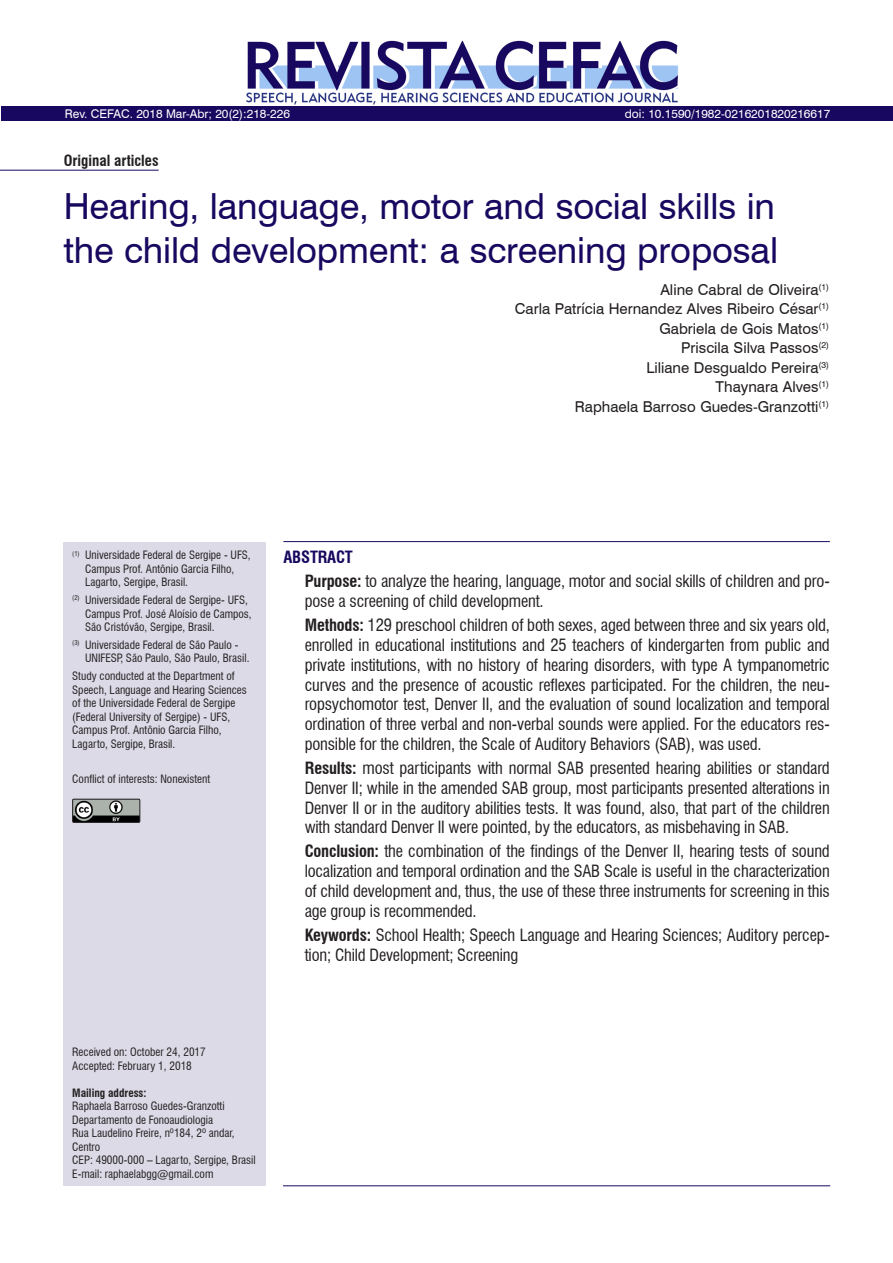
<style>
.page{position:relative;width:893px;height:1263px;background:#fff}
.page>*{position:absolute;margin:0;border:0;box-sizing:border-box;transform-origin:0 0}
.Titulo_só_inglês{font:36px/43.2px "Swiss 721 BT";letter-spacing:-.005em;color:#18085f}
.Resumo_só_ingles{font:condensed 16.5px/19.8px "Swiss 721 BT";letter-spacing:-.01em;color:#231f20;text-align:justify}
.Resumo_título{font:700 condensed 16.5px "Swiss 721 BT";letter-spacing:-.01em;color:#18085f}
.Autor{font:15px "Swiss 721 BT";color:#231f20}
.Tipo_de_artigo{font:700 condensed 15px "Swiss 721 BT";color:#231f20}
.t1{font:12px "Swiss 721 BT";color:#fff}
.Notas{font:condensed 11.25px/13.5px "Swiss 721 BT";color:#231f20}
.Endereço_correspond{font:condensed 11.25px/13.5px "Swiss 721 BT";color:#231f20}
.Notas_sem_paragrafo{font:condensed 11.25px/13.5px "Swiss 721 BT";color:#231f20}
.Endereço_correspond-2{font:700 condensed 11.25px "Swiss 721 BT";color:#231f20}
.s1{font-weight:700}
</style>
<div class="page">
<div style="left:64px;top:542px;width:202px;height:644px;background:#dcdae7"></div>
<img style="left:74px;top:801px;width:64px;height:20px">
<div style="left:72px;top:799px;width:68px;height:24px;border:1px solid #231f20"></div>
<hr style="left:283px;top:541px;width:547px;height:1px;background:#18085f">
<hr style="left:283px;top:1185px;width:547px;height:1px;background:#18085f">
<hr style="left:0;top:170px;width:159px;height:1px;background:#18085f">
<img style="left:246px;top:40px;width:432px;height:65px">
<div style="left:1px;top:106px;width:892px;height:15px;background:#18085f"></div>
<p class="t1" style="left:65px;top:106px;width:227px">Rev. CEFAC. 2018 Mar-Abr; 20(2):218-226</p>
<p class="t1" style="left:625px;top:106px;width:207px">doi: 10.1590/1982-0216201820216617</p>
<p class="Tipo_de_artigo" style="left:64px;top:152px;width:96px">Original articles</p>
<p class="Titulo_só_inglês" style="left:64px;top:183px;width:716px">Hearing, language, motor and social skills in the child development: a screening proposal</p>
<p class="Autor" style="left:660px;top:279px;width:170px">Aline Cabral de Oliveira<sup>(1)</sup></p>
<p class="Autor" style="left:515px;top:299px;width:316px">Carla Patrícia Hernandez Alves Ribeiro César<sup>(1)</sup></p>
<p class="Autor" style="left:659px;top:318px;width:171px">Gabriela de Gois Matos<sup>(1)</sup></p>
<p class="Autor" style="left:681px;top:338px;width:150px">Priscila Silva Passos<sup>(2)</sup></p>
<p class="Autor" style="left:646px;top:357px;width:184px">Liliane Desgualdo Pereira<sup>(3)</sup></p>
<p class="Autor" style="left:716px;top:377px;width:115px">Thaynara Alves<sup>(1)</sup></p>
<p class="Autor" style="left:575px;top:396px;width:256px">Raphaela Barroso Guedes-Granzotti<sup>(1)</sup></p>
<p class="Notas" style="left:85px;top:548px;width:167px;text-indent:-13px"><sup>(1)</sup> Universidade Federal de Sergipe - UFS,<br>Campus Prof. Antônio Garcia Filho,<br>Lagarto, Sergipe, Brasil.</p>
<p class="Notas" style="left:85px;top:593px;width:168px;text-indent:-13px"><sup>(2)</sup> Universidade Federal de Sergipe- UFS,<br>Campus Prof. José Aloísio de Campos,<br>São Cristóvão, Sergipe, Brasil.</p>
<p class="Notas" style="left:85px;top:638px;width:166px;text-indent:-13px"><sup>(3)</sup> Universidade Federal de São Paulo -<br>UNIFESP, São Paulo, São Paulo, Brasil.</p>
<p class="Notas_sem_paragrafo" style="left:72px;top:669px;width:176px">Study conducted at the Department of Speech, Language and Hearing Sciences of the Universidade Federal de Sergipe (Federal University of Sergipe) - UFS, Campus Prof. Antônio Garcia Filho, Lagarto, Sergipe, Brasil.</p>
<p class="Notas" style="left:72px;top:772px;width:139px">Conflict of interests: Nonexistent</p>
<p class="Resumo_título" style="left:283px;top:547px;width:71px">ABSTRACT</p>
<p class="Resumo_só_ingles" style="left:305px;top:571px;width:527px"><span class="s1">Purpose:</span> to analyze the hearing, language, motor and social skills of children and pro&shy;pose a screening of child development.</p>
<p class="Resumo_só_ingles" style="left:305px;top:615px;width:527px"><span class="s1">Methods:</span> 129 preschool children of both sexes, aged between three and six years old, enrolled in educational institutions and 25 teachers of kindergarten from public and private institutions, with no history of hearing disorders, with type A tympanometric curves and the presence of acoustic reflexes participated. For the children, the neu&shy;ropsychomotor test, Denver II, and the evaluation of sound localization and temporal ordination of three verbal and non-verbal sounds were applied. For the educators res&shy;ponsible for the children, the Scale of Auditory Behaviors (SAB), was used.</p>
<p class="Resumo_só_ingles" style="left:305px;top:758px;width:527px"><span class="s1">Results:</span> most participants with normal SAB presented hearing abilities or standard Denver II; while in the amended SAB group, most participants presented alterations in Denver II or in the auditory abilities tests. It was found, also, that part of the children with standard Denver II were pointed, by the educators, as misbehaving in SAB.</p>
<p class="Resumo_só_ingles" style="left:305px;top:841px;width:527px"><span class="s1">Conclusion:</span> the combination of the findings of the Denver II, hearing tests of sound localization and temporal ordination and the SAB Scale is useful in the characterization of child development and, thus, the use of these three instruments for screening in this age group is recommended.</p>
<p class="Resumo_só_ingles" style="left:305px;top:925px;width:527px"><span class="s1">Keywords:</span> School Health; Speech Language and Hearing Sciences; Auditory percep&shy;tion; Child Development; Screening</p>
<p class="Endereço_correspond" style="left:72px;top:1045px;width:135px">Received on: October 24, 2017</p>
<p class="Endereço_correspond" style="left:72px;top:1059px;width:121px">Accepted: February 1, 2018</p>
<p class="Endereço_correspond-2" style="left:72px;top:1086px;width:76px">Mailing address:</p>
<p class="Endereço_correspond" style="left:72px;top:1099px;width:154px">Raphaela Barroso Guedes-Granzotti</p>
<p class="Endereço_correspond" style="left:72px;top:1113px;width:142px">Departamento de Fonoaudiologia</p>
<p class="Endereço_correspond" style="left:72px;top:1126px;width:164px">Rua Laudelino Freire, nº184, 2º andar,<br>Centro</p>
<p class="Endereço_correspond" style="left:72px;top:1153px;width:185px">CEP: 49000-000 – Lagarto, Sergipe, Brasil</p>
<p class="Endereço_correspond" style="left:72px;top:1167px;width:143px">E-mail: raphaelabgg@gmail.com</p>
</div>
